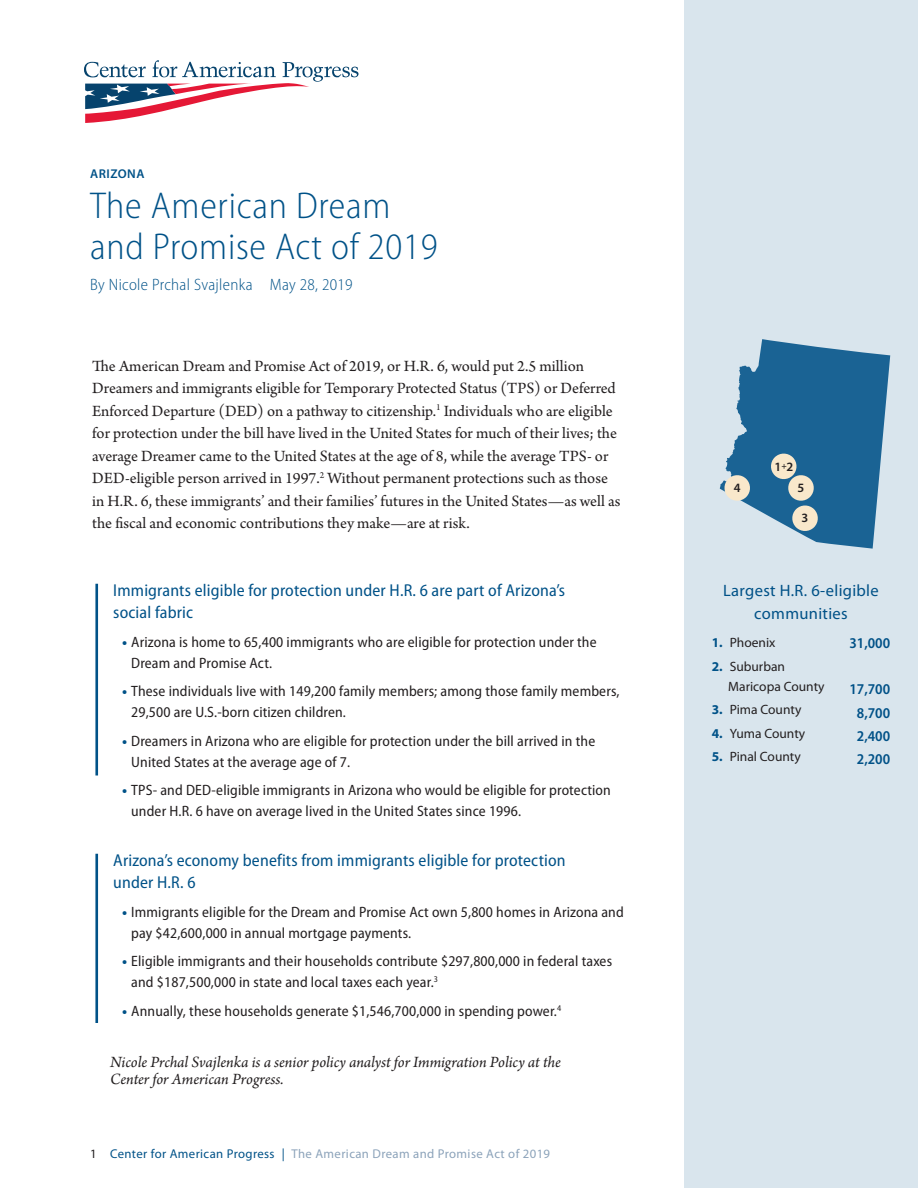
<style>
.page{position:relative;width:918px;height:1188px;background:#fff}
.page>*{position:absolute;margin:0;border:0;box-sizing:border-box;transform-origin:0 0}
.t1{font:300 semi-condensed 37.5px/40.5px "Myriad Pro";letter-spacing:.02em;color:#005288}
.t2{font:semi-condensed 17.25px/22.5px "Myriad Pro";letter-spacing:.01em;color:#005288}
.t3{font:16.5px/22.5px "Arno Pro";color:#231f20}
.t4{font:italic 16.5px/16.5px "Arno Pro";letter-spacing:-.005em;color:#231f20}
.t5{font:300 semi-condensed 16.5px "Myriad Pro";letter-spacing:.02em;color:#005288}
.t6{font:16.5px/22.5px "Myriad Pro";letter-spacing:.02em;color:#005187;text-align:center}
.t7{font:semi-condensed 15px/21px "Myriad Pro";letter-spacing:.01em;color:#231f20}
.t8{font:600 semi-condensed 15px/23.2px "Myriad Pro";color:#005187;text-align:center}
.t9{font:13.5px/20.2px "Myriad Pro";color:#231f20}
.t10{font:12.75px "Myriad Pro";letter-spacing:.03em;color:#8ca3ba}
.t11{font:600 12.75px "Myriad Pro";letter-spacing:.04em;color:#005288}
.t12{font:600 12.75px "Myriad Pro";color:#231f20}
.s1{font-weight:700;font-stretch:normal;color:#005288}
.s2{color:#231f20}
.s3{color:#005288}
.s4{font-weight:700;color:#005288}
</style>
<div class="page">
<hr style="left:95px;top:584px;width:3px;height:192px;background:#005288">
<hr style="left:95px;top:854px;width:3px;height:169px;background:#005288">
<svg style="left:84px;top:60px;width:275px;height:63px"></svg>
<div style="left:684px;top:0;width:234px;height:1188px;background:#d9e5ed"></div>
<svg style="left:720px;top:339px;width:170px;height:210px"></svg>
<p class="t11" style="left:90px;top:165px;width:56px">ARIZONA</p>
<h1 class="t1" style="left:90px;top:186px;width:349px">The American Dream and Promise Act of 2019</h1>
<p class="t5" style="left:90px;top:276px;width:264px">By Nicole Prchal Svajlenka May 28, 2019</p>
<p class="t3" style="left:92px;top:355px;width:530px">The American Dream and Promise Act of 2019, or H.R. 6, would put 2.5 million Dreamers and immigrants eligible for Temporary Protected Status (TPS) or Deferred Enforced Departure (DED) on a pathway to citizenship.<sup>1</sup> Individuals who are eligible for protection under the bill have lived in the United States for much of their lives; the average Dreamer came to the United States at the age of 8, while the average TPS- or DED-eligible person arrived in 1997.<sup>2</sup> Without permanent protections such as those in H.R. 6, these immigrants’ and their families’ futures in the United States—as well as the fiscal and economic contributions they make—are at risk.</p>
<p class="t2" style="left:113px;top:579px;width:453px">Immigrants eligible for protection under H.R. 6 are part of Arizona’s social fabric</p>
<p class="t7" style="left:131px;top:631px;width:467px;text-indent:-9px"><span class="s1">•</span> Arizona is home to 65,400 immigrants who are eligible for protection under the<br>Dream and Promise Act.</p>
<p class="t7" style="left:131px;top:681px;width:490px;text-indent:-9px"><span class="s1">•</span> These individuals live with 149,200 family members; among those family members,<br>29,500 are U.S.-born citizen children.</p>
<p class="t7" style="left:131px;top:730px;width:466px;text-indent:-9px"><span class="s1">•</span> Dreamers in Arizona who are eligible for protection under the bill arrived in the<br>United States at the average age of 7.</p>
<p class="t7" style="left:131px;top:780px;width:481px;text-indent:-9px"><span class="s1">•</span> TPS- and DED-eligible immigrants in Arizona who would be eligible for protection under H.R. 6 have on average lived in the United States since 1996.</p>
<p class="t2" style="left:113px;top:849px;width:454px">Arizona’s economy benefits from immigrants eligible for protection under H.R. 6</p>
<p class="t7" style="left:131px;top:901px;width:494px;text-indent:-9px"><span class="s1">•</span> Immigrants eligible for the Dream and Promise Act own 5,800 homes in Arizona and pay $42,600,000 in annual mortgage payments.</p>
<p class="t7" style="left:131px;top:951px;width:482px;text-indent:-9px"><span class="s1">•</span> Eligible immigrants and their households contribute $297,800,000 in federal taxes and $187,500,000 in state and local taxes each year.<sup>3</sup></p>
<p class="t7" style="left:122px;top:1000px;width:440px"><span class="s1">•</span> Annually, these households generate $1,546,700,000 in spending power.<sup>4</sup></p>
<p class="t4" style="left:110px;top:1055px;width:452px">Nicole Prchal Svajlenka is a senior policy analyst for Immigration Policy at the<br>Center for American Progress.</p>
<p class="t10" style="left:90px;top:1146px;width:462px"><span class="s2">1</span> <span class="s3">Center for American Progress |</span> The American Dream and Promise Act of 2019</p>
<p class="t12" style="left:775px;top:459px;width:20px">1 2</p>
<p class="t12" style="left:734px;top:480px;width:8px">4</p>
<p class="t12" style="left:798px;top:480px;width:8px">5</p>
<p class="t12" style="left:802px;top:510px;width:8px">3</p>
<p class="t6" style="left:723px;top:579px;width:157px">Largest H.R. 6-eligible communities</p>
<p class="t9" style="left:712px;top:632px;width:65px"><span class="s4">1.</span> Phoenix</p>
<p class="t9" style="left:728px;top:656px;width:98px;text-indent:-16px"><span class="s4">2.</span> Suburban<br>Maricopa County</p>
<p class="t9" style="left:712px;top:699px;width:91px"><span class="s4">3.</span> Pima County</p>
<p class="t9" style="left:712px;top:723px;width:95px"><span class="s4">4.</span> Yuma County</p>
<p class="t9" style="left:712px;top:746px;width:91px"><span class="s4">5.</span> Pinal County</p>
<p class="t8" style="left:849px;top:632px;width:42px">31,000</p>
<p class="t8" style="left:849px;top:678px;width:42px">17,700<br>8,700<br>2,400<br>2,200</p>
</div>
